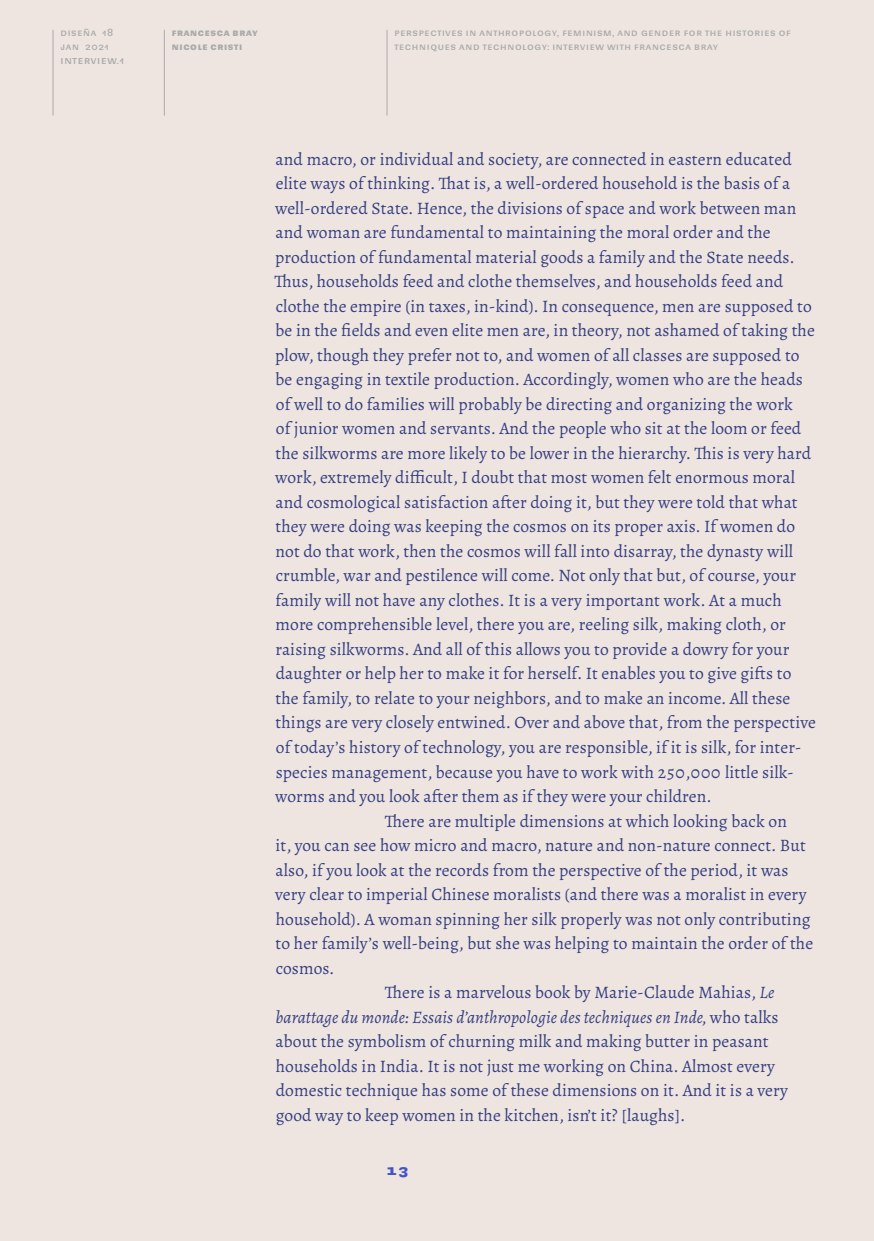
<style>
.page{position:relative;width:874px;height:1241px;background:#fff}
.page>*{position:absolute;margin:0;border:0;box-sizing:border-box;transform-origin:0 0}
.Answer{font:17.5px/24.5px "Alegreya";letter-spacing:.005em;color:#374080}
.t1{font:700 14px "Sudamerican Grotesk";color:#4354c7}
.t2{font:10.5px "Sudamerican Grotesk";letter-spacing:.07em;color:#ababab}
.t3{font:9.62px/14px "Sudamerican Grotesk";letter-spacing:.07em;color:#ababab}
.t4{font:700 9.62px/14px "Sudamerican Grotesk";letter-spacing:.07em;color:#ababab}
.s1{font-style:italic}
</style>
<div class="page">
<div style="left:0;top:0;width:873px;height:1240px;background:#eee5e1"></div>
<hr style="left:52px;top:30px;width:1px;height:85px;background:#ababab">
<hr style="left:164px;top:30px;width:1px;height:85px;background:#ababab">
<hr style="left:386px;top:30px;width:1px;height:85px;background:#ababab">
<p class="t3" style="left:60px;top:25px;width:54px">Diseña 18 jan 2021</p>
<p class="t2" style="left:60px;top:52px;width:65px">I nterview.1</p>
<p class="t4" style="left:172px;top:25px;width:87px">Francesca Bray<br>Nicole Cristi</p>
<p class="t3" style="left:394px;top:25px;width:396px">Perspectives in Anthropology, Feminism, and Gender for the H istories of<br>Techniques and Technology: I nterview with Francesca Bray</p>
<p class="Answer" style="left:274px;top:146px;width:542px">and macro, or individual and society, are connected in eastern educated elite ways of thinking. That is, a well-ordered household is the basis of a well-ordered State. Hence, the divisions of space and work between man and woman are fundamental to maintaining the moral order and the production of fundamental material goods a family and the State needs.<br>Thus, households feed and clothe themselves, and households feed and clothe the empire (in taxes, in-kind). In consequence, men are supposed to be in the fields and even elite men are, in theory, not ashamed of taking the plow, though they prefer not to, and women of all classes are supposed to be engaging in textile production. Accordingly, women who are the heads of well to do families will probably be directing and organizing the work<br>of junior women and servants. And the people who sit at the loom or feed the silkworms are more likely to be lower in the hierarchy. This is very hard work, extremely difficult, I doubt that most women felt enormous moral and cosmological satisfaction after doing it, but they were told that what they were doing was keeping the cosmos on its proper axis. If women do not do that work, then the cosmos will fall into disarray, the dynasty will crumble, war and pestilence will come. Not only that but, of course, your family will not have any clothes. It is a very important work. At a much more comprehensible level, there you are, reeling silk, making cloth, or raising silkworms. And all of this allows you to provide a dowry for your daughter or help her to make it for herself. It enables you to give gifts to the family, to relate to your neighbors, and to make an income. All these things are very closely entwined. Over and above that, from the perspective of today’s history of technology, you are responsible, if it is silk, for inter&shy;species management, because you have to work with 250,000 little silk&shy;worms and you look after them as if they were your children.</p>
<p class="Answer" style="left:275px;top:808px;width:539px;text-indent:109px">There are multiple dimensions at which looking back on<br>it, you can see how micro and macro, nature and non-nature connect. But also, if you look at the records from the perspective of the period, it was very clear to imperial Chinese moralists (and there was a moralist in every household). A woman spinning her silk properly was not only contributing to her family’s well-being, but she was helping to maintain the order of the cosmos.</p>
<p class="Answer" style="left:275px;top:979px;width:513px;text-indent:109px">There is a marvelous book by Marie-Claude Mahias, <span class="s1">Le barattage du monde: Essais d’anthropologie des techniques en Inde,</span> who talks about the symbolism of churning milk and making butter in peasant households in India. It is not just me working on China. Almost every domestic technique has some of these dimensions on it. And it is a very good way to keep women in the kitchen, isn’t it? [laughs].</p>
<p class="t1" style="left:386px;top:1158px;width:24px">13</p>
</div>
